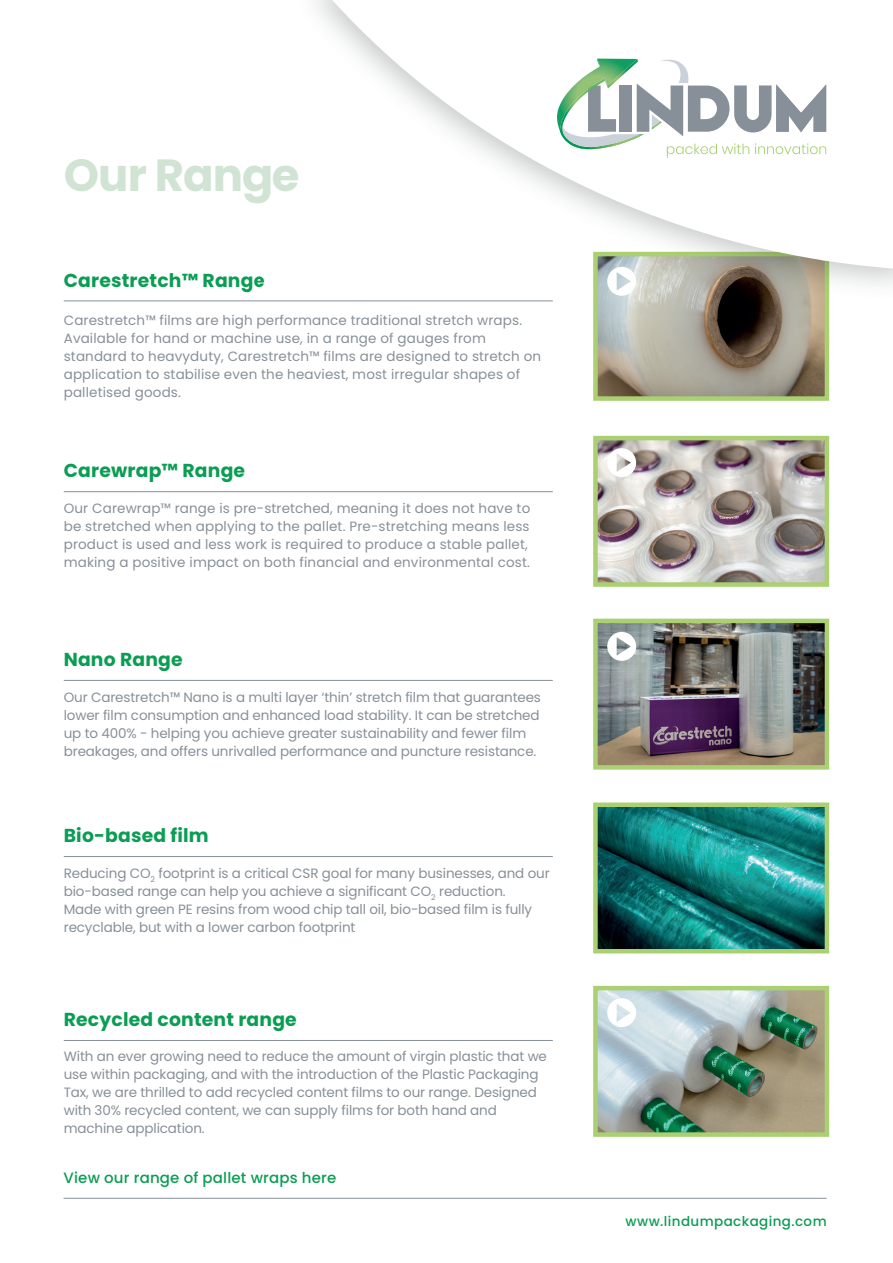
<style>
.page{position:relative;width:893px;height:1263px;background:#fff}
.page>*{position:absolute;margin:0;border:0;box-sizing:border-box;transform-origin:0 0}
.t1{font:700 45px "Poppins";letter-spacing:-.02em;color:#d1e4d3}
.t2{font:700 18.75px "Poppins";letter-spacing:.01em;color:#0a9d53}
.t3{font:500 15px "Poppins";letter-spacing:.01em;color:#0a9d53}
.t4{font:13.5px/18px "Poppins";letter-spacing:-.01em;color:#879098}
.t5{font:13.5px/18px "Poppins";letter-spacing:.01em;color:#879098}
.t6{font:500 13.5px "Poppins";letter-spacing:.03em;color:#0a9d53}
</style>
<div class="page">
<hr style="left:64px;top:491px;width:489px;height:1px;background:#879098">
<hr style="left:64px;top:680px;width:489px;height:1px;background:#879098">
<hr style="left:64px;top:856px;width:489px;height:1px;background:#879098">
<img style="left:598px;top:807px;width:226px;height:141px">
<div style="left:593px;top:802px;width:236px;height:151px;border:4px solid #aad071"></div>
<hr style="left:64px;top:1040px;width:489px;height:1px;background:#879098">
<img style="left:598px;top:624px;width:226px;height:141px">
<div style="left:593px;top:619px;width:236px;height:151px;border:4px solid #aad071"></div>
<svg style="left:607px;top:632px;width:29px;height:29px"></svg>
<img style="left:598px;top:991px;width:226px;height:141px">
<div style="left:593px;top:986px;width:236px;height:151px;border:4px solid #aad071"></div>
<svg style="left:607px;top:998px;width:29px;height:29px"></svg>
<img style="left:598px;top:441px;width:226px;height:141px">
<div style="left:593px;top:436px;width:236px;height:151px;border:4px solid #aad071"></div>
<svg style="left:607px;top:448px;width:29px;height:29px"></svg>
<img style="left:598px;top:331px;width:226px;height:65px">
<div style="left:593px;top:252px;width:236px;height:149px;border:4px solid #aad071"></div>
<hr style="left:64px;top:1198px;width:763px;height:1px;background:#879098">
<hr style="left:64px;top:300px;width:489px;height:1px;background:#879098">
<img style="left:261px;top:0;width:632px;height:331px">
<svg style="left:320px;top:0;width:573px;height:269px"></svg>
<svg style="left:557px;top:56px;width:269px;height:102px"></svg>
<svg style="left:597px;top:59px;width:40px;height:1px"></svg>
<h1 class="t1" style="left:64px;top:149px;width:237px">Our Range</h1>
<h2 class="t2" style="left:64px;top:269px;width:203px">Carestretch™ Range</h2>
<p class="t5" style="left:64px;top:312px;width:479px">Carestretch™ films are high performance traditional stretch wraps.<br>Available for hand or machine use, in a range of gauges from standard to heavyduty, Carestretch™ films are designed to stretch on application to stabilise even the heaviest, most irregular shapes of palletised goods.</p>
<h2 class="t2" style="left:64px;top:460px;width:183px">Carewrap™ Range</h2>
<p class="t5" style="left:64px;top:499px;width:468px">Our Carewrap™ range is pre-stretched, meaning it does not have to be stretched when applying to the pallet. Pre-stretching means less product is used and less work is required to produce a stable pallet, making a positive impact on both financial and environmental cost.</p>
<h2 class="t2" style="left:64px;top:649px;width:120px">Nano Range</h2>
<p class="t4" style="left:64px;top:688px;width:479px">Our Carestretch™ Nano is a multi layer ‘thin’ stretch film that guarantees lower film consumption and enhanced load stability. It can be stretched up to 400% - helping you achieve greater sustainability and fewer film breakages, and offers unrivalled performance and puncture resistance.</p>
<h2 class="t2" style="left:64px;top:825px;width:146px">Bio-based film</h2>
<p class="t4" style="left:64px;top:864px;width:487px">Reducing CO<sub>2</sub> footprint is a critical CSR goal for many businesses, and our bio-based range can help you achieve a significant CO<sub>2</sub> reduction.<br>Made with green PE resins from wood chip tall oil, bio-based film is fully recyclable, but with a lower carbon footprint</p>
<h2 class="t2" style="left:64px;top:1008px;width:235px">Recycled content range</h2>
<p class="t4" style="left:64px;top:1048px;width:485px">With an ever growing need to reduce the amount of virgin plastic that we use within packaging, and with the introduction of the Plastic Packaging Tax, we are thrilled to add recycled content films to our range. Designed with 30% recycled content, we can supply films for both hand and machine application.</p>
<p class="t3" style="left:64px;top:1169px;width:274px">View our range of pallet wraps here</p>
<p class="t6" style="left:626px;top:1214px;width:203px">www.lindumpackaging.com</p>
</div>
